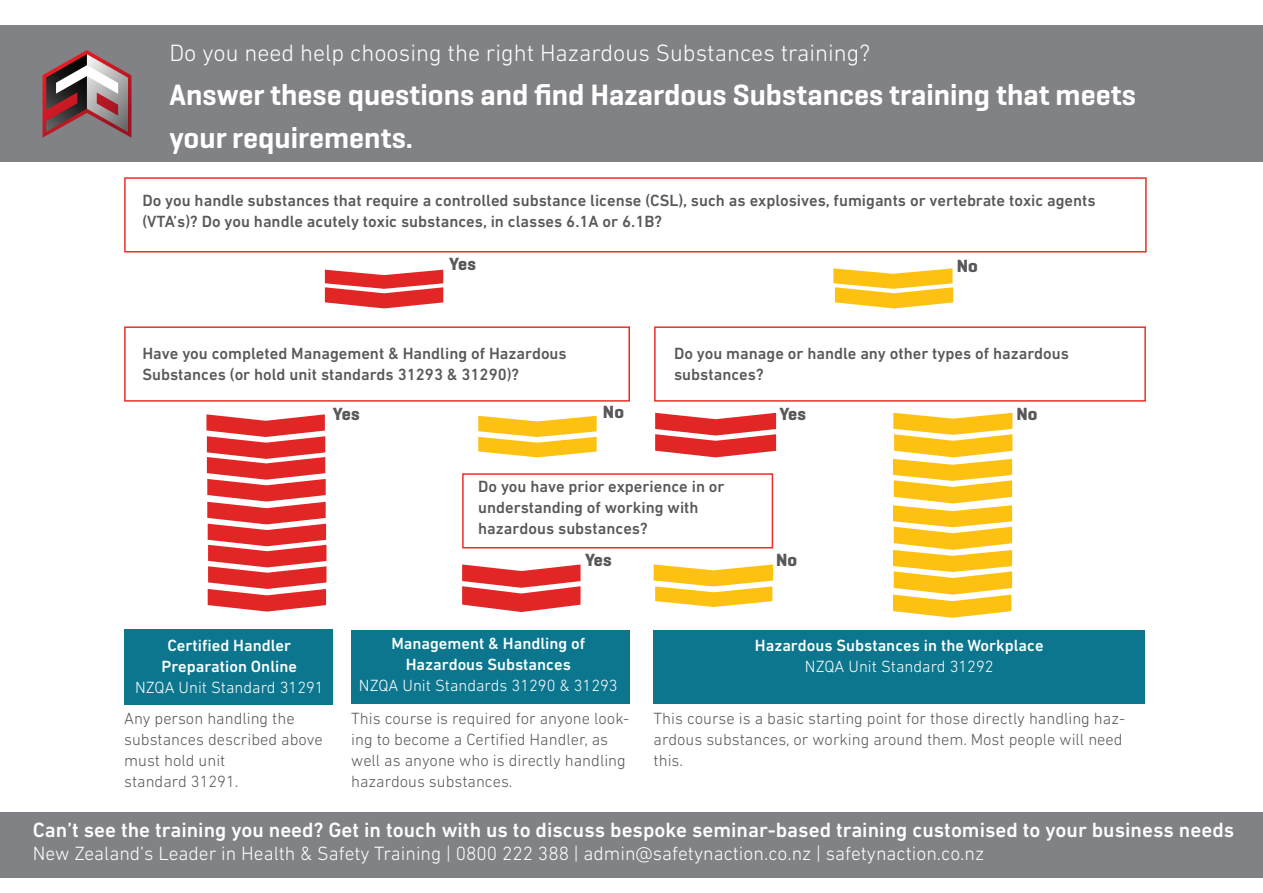
<style>
.page{position:relative;width:1263px;height:893px;background:#fff}
.page>*{position:absolute;margin:0;border:0;box-sizing:border-box;transform-origin:0 0}
.t1{font:600 30px/43.5px "Geogrotesque";color:#fff}
.t2{font:300 24px "DIN Next LT Pro";color:#fff}
.t3{font:500 21px "DIN Next LT Pro";color:#fff}
.t4{font:300 19.5px "DIN Next LT Pro";color:#fff}
.t5{font:700 18px "Geogrotesque";color:#57585a}
.t6{font:500 16.5px/21px "DIN Next LT Pro";color:#57585a}
.t7{font:300 16.5px/21px "DIN Next LT Pro";color:#57585a}
.t8{font:500 16.5px/21px "DIN Next LT Pro";color:#fff;text-align:center}
.t9{font:300 16.5px "DIN Next LT Pro";color:#fff}
</style>
<div class="page">
<div style="left:0;top:26px;width:1263px;height:136px;background:#808285"></div>
<div style="left:124px;top:177px;width:1023px;height:76px;border:2px solid #ec2d29"></div>
<div style="left:124px;top:326px;width:506px;height:76px;border:2px solid #ec2d29"></div>
<div style="left:654px;top:326px;width:492px;height:76px;border:2px solid #ec2d29"></div>
<div style="left:462px;top:473px;width:311px;height:75px;border:2px solid #ec2d29"></div>
<div style="left:351px;top:630px;width:279px;height:74px;background:#0b768e"></div>
<div style="left:654px;top:630px;width:491px;height:74px;background:#0b768e"></div>
<div style="left:124px;top:629px;width:209px;height:76px;background:#0b768e"></div>
<svg style="left:325px;top:270px;width:118px;height:38px"></svg>
<svg style="left:833px;top:268px;width:120px;height:40px"></svg>
<svg style="left:462px;top:564px;width:118px;height:48px"></svg>
<svg style="left:653px;top:564px;width:121px;height:43px"></svg>
<svg style="left:655px;top:413px;width:121px;height:44px"></svg>
<svg style="left:478px;top:415px;width:119px;height:42px"></svg>
<svg style="left:893px;top:412px;width:120px;height:206px"></svg>
<svg style="left:206px;top:414px;width:120px;height:198px"></svg>
<svg style="left:43px;top:50px;width:88px;height:88px"></svg>
<div style="left:0;top:812px;width:1263px;height:66px;background:#808285"></div>
<h2 class="t2" style="left:169px;top:39px;width:702px">Do you need help choosing the right Hazardous Substances training?</h2>
<h1 class="t1" style="left:169px;top:72px;width:968px">Answer these questions and find Hazardous Substances training that meets your requirements.</h1>
<p class="t6" style="left:142px;top:190px;width:955px">Do you handle substances that require a controlled substance license (CSL), such as explosives, fumigants or vertebrate toxic agents (VTA’s)? Do you handle acutely toxic substances, in classes 6.1A or 6.1B?</p>
<p class="t5" style="left:449px;top:253px;width:28px">Yes</p>
<p class="t5" style="left:957px;top:254px;width:23px">No</p>
<p class="t6" style="left:142px;top:343px;width:426px">Have you completed Management &amp; Handling of Hazardous<br>Substances (or hold unit standards 31293 &amp; 31290)?</p>
<p class="t6" style="left:674px;top:343px;width:397px">Do you manage or handle any other types of hazardous substances?</p>
<p class="t5" style="left:333px;top:402px;width:28px">Yes</p>
<p class="t5" style="left:603px;top:400px;width:23px">No</p>
<p class="t5" style="left:1016px;top:402px;width:23px">No</p>
<p class="t5" style="left:779px;top:402px;width:28px">Yes</p>
<p class="t6" style="left:478px;top:475px;width:248px">Do you have prior experience in or understanding of working with hazardous substances?</p>
<p class="t5" style="left:585px;top:549px;width:28px">Yes</p>
<p class="t5" style="left:776px;top:549px;width:23px">No</p>
<p class="t8" style="left:162px;top:635px;width:137px">Certified Handler<br>Preparation Online</p>
<p class="t9" style="left:135px;top:678px;width:190px">NZQA Unit Standard 31291</p>
<p class="t7" style="left:124px;top:707px;width:200px">Any person handling the substances described above must hold unit<br>standard 31291.</p>
<p class="t8" style="left:391px;top:633px;width:195px">Management &amp; Handling of<br>Hazardous Substances</p>
<p class="t9" style="left:359px;top:676px;width:260px">NZQA Unit Standards 31290 &amp; 31293</p>
<p class="t7" style="left:351px;top:707px;width:280px">This course is required for anyone look&shy;ing to become a Certified Handler, as well as anyone who is directly handling hazardous substances.</p>
<p class="t8" style="left:755px;top:635px;width:290px">Hazardous Substances in the Workplace</p>
<p class="t9" style="left:805px;top:657px;width:190px">NZQA Unit Standard 31292</p>
<p class="t7" style="left:654px;top:707px;width:473px">This course is a basic starting point for those directly handling haz&shy;ardous substances, or working around them. Most people will need this.</p>
<p class="t3" style="left:33px;top:817px;width:1203px">Can’t see the training you need? Get in touch with us to discuss bespoke seminar-based training customised to your business needs</p>
<p class="t4" style="left:33px;top:842px;width:953px">New Zealand’s Leader in Health &amp; Safety Training | 0800 222 388 | admin@safetynaction.co.nz | safetynaction.co.nz</p>
</div>
